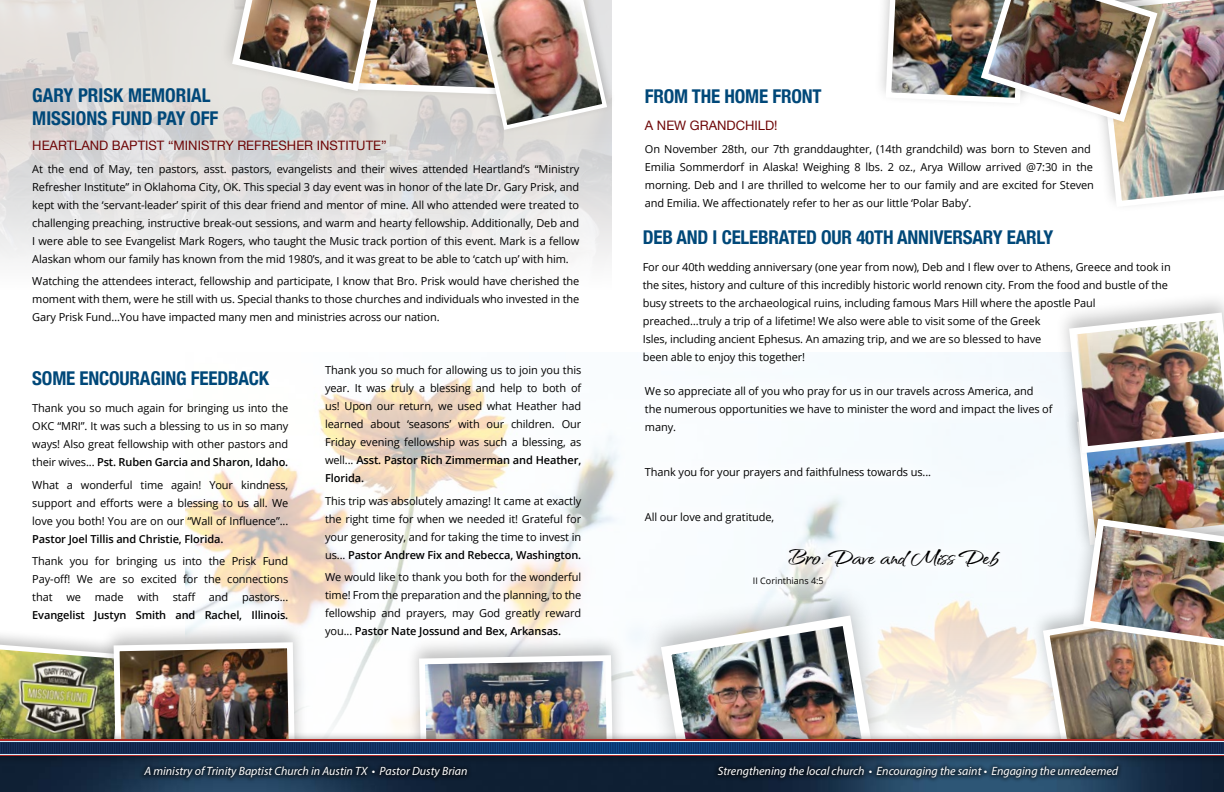
<style>
.page{position:relative;width:1224px;height:792px;background:#fff}
.page>*{position:absolute;margin:0;border:0;box-sizing:border-box;transform-origin:0 0}
.t1{font:700 29px "Qwitcher Grypen";color:#000}
.t2{font:700 condensed 19px/22px "Helvetica Neue";letter-spacing:-.01em;color:#004879}
.t3{font:13px "Helvetica Neue";color:#6e0607}
.t4{font:italic 12px "Myriad Pro";color:#fff}
.t5{font:11px/18px "Open Sans";letter-spacing:-.01em;color:#000;text-align:justify}
.t6{font:600 11px "Open Sans";letter-spacing:-.01em;color:#000}
.t7{font:9px "Open Sans";color:#000}
.s1{font-weight:600}
</style>
<div class="page">
<img style="left:0;top:0;width:612px;height:263px">
<img style="left:883px;top:0;width:341px;height:203px">
<div style="left:219px;top:0;width:173px;height:97px;background:#e6e4e0"></div>
<div style="left:465px;top:0;width:151px;height:134px;background:#000;opacity:.25"></div>
<img style="left:228px;top:0;width:382px;height:132px">
<div style="left:1054px;top:291px;width:170px;height:170px;background:#000;opacity:.25"></div>
<img style="left:0;top:309px;width:1224px;height:483px">
<h2 class="t2" style="left:32px;top:83px;width:188px">GARY PRISK MEMORIAL<br>MISSIONS FUND PAY OFF</h2>
<p class="t3" style="left:32px;top:136px;width:356px">HEARTLAND BAPTIST “MINISTRY REFRESHER INSTITUTE”</p>
<p class="t5" style="left:32px;top:160px;width:549px">At the end of May, ten pastors, asst. pastors, evangelists and their wives attended Heartland’s “Ministry Refresher Institute” in Oklahoma City, OK. This special 3 day event was in honor of the late Dr. Gary Prisk, and kept with the ‘servant-leader’ spirit of this dear friend and mentor of mine. All who attended were treated to challenging preaching, instructive break-out sessions, and warm and hearty fellowship. Additionally, Deb and I were able to see Evangelist Mark Rogers, who taught the Music track portion of this event. Mark is a fellow Alaskan whom our family has known from the mid 1980’s, and it was great to be able to ‘catch up’ with him.</p>
<p class="t5" style="left:32px;top:272px;width:549px">Watching the attendees interact, fellowship and participate, I know that Bro. Prisk would have cherished the moment with them, were he still with us. Special thanks to those churches and individuals who invested in the Gary Prisk Fund…You have impacted many men and ministries across our nation.</p>
<h2 class="t2" style="left:32px;top:366px;width:238px">SOME ENCOURAGING FEEDBACK</h2>
<p class="t5" style="left:32px;top:399px;width:258px">Thank you so much again for bringing us into the OKC “MRI”. It was such a blessing to us in so many ways! Also great fellowship with other pastors and their wives... <span class="s1">Pst. Ruben Garcia and Sharon, Idaho.</span></p>
<p class="t5" style="left:32px;top:476px;width:258px">What a wonderful time again! Your kindness, support and efforts were a blessing to us all. We love you both! You are on our “Wall of Influence”...</p>
<p class="t6" style="left:32px;top:531px;width:193px">Pastor Joel Tillis and Christie, Florida.</p>
<p class="t5" style="left:32px;top:552px;width:258px">Thank you for bringing us into the Prisk Fund Pay-off! We are so excited for the connections that</p>
<p class="t5" style="left:66px;top:588px;width:16px">we</p>
<p class="t5" style="left:95px;top:588px;width:30px">made</p>
<p class="t5" style="left:137px;top:588px;width:23px">with</p>
<p class="t5" style="left:173px;top:588px;width:57px">staff and</p>
<p class="t5" style="left:242px;top:588px;width:48px">pastors...</p>
<p class="t6" style="left:32px;top:608px;width:258px">Evangelist Justyn Smith and Rachel, Illinois.</p>
<p class="t5" style="left:325px;top:361px;width:258px">Thank you so much for allowing us to join you this year. It was truly a blessing and help to both of us! Upon our return, we used what Heather had learned about ‘seasons’ with our children. Our Friday evening fellowship was such a blessing, as well... <span class="s1">Asst. Pastor Rich Zimmerman and Heather, Florida.</span></p>
<p class="t5" style="left:325px;top:492px;width:258px">This trip was absolutely amazing! It came at exactly the right time for when we needed it! Grateful for your generosity, and for taking the time to invest in us... <span class="s1">Pastor Andrew Fix and Rebecca, Washington.</span></p>
<p class="t5" style="left:325px;top:568px;width:258px">We would like to thank you both for the wonderful time! From the preparation and the planning, to the fellowship and prayers, may God greatly reward you... <span class="s1">Pastor Nate Jossund and Bex, Arkansas.</span></p>
<h2 class="t2" style="left:645px;top:84px;width:178px">FROM THE HOME FRONT</h2>
<p class="t3" style="left:645px;top:116px;width:134px">A NEW GRANDCHILD!</p>
<p class="t5" style="left:645px;top:140px;width:451px;text-align:left">On November 28th, our 7th granddaughter, (14th grandchild) was born to Steven and Emilia Sommerdorf in Alaska! Weighing 8 lbs. 2 oz., Arya Willow arrived @7:30 in the morning. Deb and I are thrilled to welcome her to our family and are excited for Steven and Emilia. We affectionately refer to her as our little ‘Polar Baby’.</p>
<h2 class="t2" style="left:643px;top:225px;width:412px">DEB AND I CELEBRATED OUR 40TH ANNIVERSARY EARLY</h2>
<p class="t5" style="left:643px;top:258px;width:530px;text-align:left">For our 40th wedding anniversary (one year from now), Deb and I flew over to Athens, Greece and took in the sites, history and culture of this incredibly historic world renown city. From the food and bustle of the busy streets to the archaeological ruins, including famous Mars Hill where the apostle Paul preached…truly a trip of a lifetime! We also were able to visit some of the Greek<br>Isles, including ancient Ephesus. An amazing trip, and we are so blessed to have<br>been able to enjoy this together!</p>
<p class="t5" style="left:645px;top:381px;width:409px;text-align:left">We so appreciate all of you who pray for us in our travels across America, and the numerous opportunities we have to minister the word and impact the lives of many.</p>
<p class="t5" style="left:645px;top:462px;width:288px">Thank you for your prayers and faithfulness towards us...</p>
<p class="t5" style="left:645px;top:507px;width:131px">All our love and gratitude,</p>
<h1 class="t1" style="left:789px;top:540px;width:212px">Bro. Dave and Miss Deb</h1>
<p class="t7" style="left:753px;top:575px;width:72px">II Corinthians 4:5</p>
<p class="t4" style="left:144px;top:764px;width:325px">A ministry of Trinity Baptist Church in Austin TX • Pastor Dusty Brian</p>
<p class="t4" style="left:718px;top:764px;width:402px">Strengthening the local church • Encouraging the saint • Engaging the unredeemed</p>
</div>
